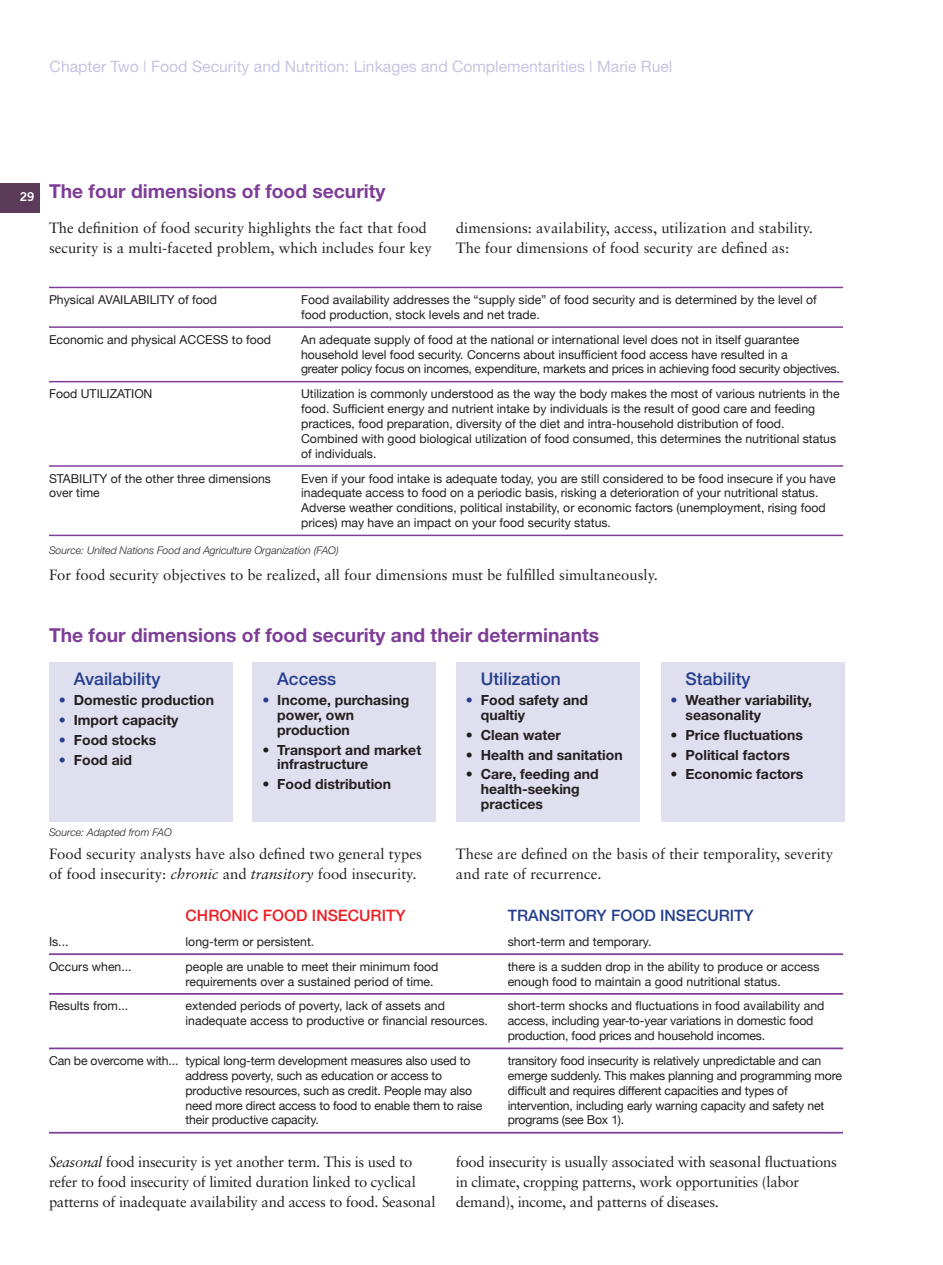
<style>
.page{position:relative;width:943px;height:1265px;background:#fff}
.page>*{position:absolute;margin:0;border:0;box-sizing:border-box;transform-origin:0 0}
.Text_bold_1{font:700 19.25px "Helvetica Neue";color:#7e3e98}
.Table_text{font:500 17.5px "Helvetica Neue";color:#253f8e}
.Chapter_details_page{font:15.75px "Helvetica Neue";color:#c6c4e1}
.Table_text-2{font:500 15.75px "Helvetica Neue";color:#253f8e}
.Table_text-3{font:500 15.75px "Helvetica Neue";color:#ee1d23}
.Text{font:14.88px/20.1px "Sabon";color:#231f20}
.Text-2{font:14.88px/20.1px "Sabon";letter-spacing:-.02em;color:#231f20}
.Table_text-4{font:700 14px/14.9px "Helvetica Neue";color:#231f20}
.Table_text-5{font:12.25px/14.9px "Helvetica Neue";color:#231f20}
.t1{font:12.25px "Trade Gothic Bold Two";color:#fff}
.Picture_caption-_cre{font:italic 300 10.5px "Helvetica Neue";color:#231f20}
.s1{color:#253f8e}
.s2{font-style:italic}
</style>
<div class="page">
<div style="left:0;top:184px;width:40px;height:29px;background:#5b3a5a"></div>
<hr style="left:49px;top:287px;width:794px;height:1px;background:#7e3e98">
<hr style="left:49px;top:326px;width:794px;height:2px;background:#7e3e98">
<hr style="left:49px;top:381px;width:794px;height:1px;background:#7e3e98">
<hr style="left:49px;top:465px;width:794px;height:2px;background:#7e3e98">
<hr style="left:49px;top:535px;width:794px;height:1px;background:#7e3e98">
<hr style="left:49px;top:953px;width:794px;height:2px;background:#7e3e98">
<hr style="left:49px;top:993px;width:794px;height:2px;background:#7e3e98">
<hr style="left:49px;top:1048px;width:794px;height:1px;background:#7e3e98">
<hr style="left:49px;top:1132px;width:794px;height:2px;background:#7e3e98">
<div style="left:49px;top:662px;width:184px;height:160px;background:#e0dfef"></div>
<div style="left:252px;top:662px;width:184px;height:160px;background:#e0dfef"></div>
<div style="left:660px;top:662px;width:184px;height:160px;background:#e0dfef"></div>
<div style="left:456px;top:662px;width:183px;height:160px;background:#e0dfef"></div>
<p class="Chapter_details_page" style="left:50px;top:57px;width:624px">Chapter Two | Food Security and Nutrition: Linkages and Complementarities | Marie Ruel</p>
<p class="t1" style="left:20px;top:189px;width:16px">29</p>
<p class="Text_bold_1" style="left:49px;top:180px;width:338px">The four dimensions of food security</p>
<p class="Text" style="left:49px;top:218px;width:384px">The definition of food security highlights the fact that food security is a multi-faceted problem, which includes four key</p>
<p class="Text" style="left:456px;top:218px;width:358px">dimensions: availability, access, utilization and stability.<br>The four dimensions of food security are defined as:</p>
<p class="Table_text-5" style="left:49px;top:293px;width:170px">Physical AVAILABILITY of food</p>
<p class="Table_text-5" style="left:301px;top:293px;width:517px">Food availability addresses the “supply side” of food security and is determined by the level of food production, stock levels and net trade.</p>
<p class="Table_text-5" style="left:49px;top:333px;width:224px">Economic and physical ACCESS to food</p>
<p class="Table_text-5" style="left:301px;top:333px;width:540px">An adequate supply of food at the national or international level does not in itself guarantee household level food security. Concerns about insufficient food access have resulted in a<br>greater policy focus on incomes, expenditure, markets and prices in achieving food security objectives.</p>
<p class="Table_text-5" style="left:49px;top:387px;width:105px">Food UTILIZATION</p>
<p class="Table_text-5" style="left:301px;top:387px;width:540px">Utilization is commonly understood as the way the body makes the most of various nutrients in the food. Sufficient energy and nutrient intake by individuals is the result of good care and feeding practices, food preparation, diversity of the diet and intra-household distribution of food.<br>Combined with good biological utilization of food consumed, this determines the nutritional status of individuals.</p>
<p class="Table_text-5" style="left:49px;top:471px;width:223px">STABILITY of the other three dimensions</p>
<p class="Table_text-5" style="left:301px;top:471px;width:536px">Even if your food intake is adequate today, you are still considered to be food insecure if you have</p>
<p class="Table_text-5" style="left:49px;top:486px;width:52px">over time</p>
<p class="Table_text-5" style="left:301px;top:486px;width:526px">inadequate access to food on a periodic basis, risking a deterioration of your nutritional status.<br>Adverse weather conditions, political instability, or economic factors (unemployment, rising food prices) may have an impact on your food security status.</p>
<p class="Picture_caption-_cre" style="left:49px;top:544px;width:291px">Source: United Nations Food and Agriculture Organization (FAO)</p>
<p class="Text" style="left:49px;top:564px;width:610px">For food security objectives to be realized, all four dimensions must be fulfilled simultaneously.</p>
<p class="Text_bold_1" style="left:49px;top:623px;width:551px">The four dimensions of food security and their determinants</p>
<p class="Table_text" style="left:74px;top:669px;width:88px">Availability</p>
<p class="Table_text-4" style="left:59px;top:692px;width:157px"><span class="s1">•</span> Domestic production</p>
<p class="Table_text-4" style="left:59px;top:712px;width:121px"><span class="s1">•</span> Import capacity</p>
<p class="Table_text-4" style="left:59px;top:732px;width:99px"><span class="s1">•</span> Food stocks</p>
<p class="Table_text-4" style="left:59px;top:752px;width:74px"><span class="s1">•</span> Food aid</p>
<p class="Picture_caption-_cre" style="left:49px;top:826px;width:124px">Source: Adapted from FAO</p>
<p class="Table_text" style="left:277px;top:669px;width:61px">Access</p>
<p class="Table_text-4" style="left:277px;top:692px;width:133px;text-indent:-15px"><span class="s1">•</span> Income, purchasing power, own production</p>
<p class="Table_text-4" style="left:277px;top:742px;width:145px;text-indent:-15px">• Transport and market infrastructure</p>
<p class="Table_text-4" style="left:262px;top:777px;width:130px">• Food distribution</p>
<p class="Table_text" style="left:481px;top:669px;width:82px">Utilization</p>
<p class="Table_text-4" style="left:481px;top:692px;width:109px;text-indent:-15px"><span class="s1">•</span> Food safety and qualtiy</p>
<p class="Table_text-4" style="left:466px;top:727px;width:96px">• Clean water</p>
<p class="Table_text-4" style="left:466px;top:747px;width:158px">• Health and sanitation</p>
<p class="Table_text-4" style="left:481px;top:767px;width:119px;text-indent:-15px">• Care, feeding and health-seeking practices</p>
<p class="Table_text" style="left:685px;top:669px;width:67px">Stability</p>
<p class="Table_text-4" style="left:685px;top:692px;width:128px;text-indent:-15px"><span class="s1">•</span> Weather variability, seasonality</p>
<p class="Table_text-4" style="left:670px;top:727px;width:134px">• Price fluctuations</p>
<p class="Table_text-4" style="left:670px;top:747px;width:121px">• Political factors</p>
<p class="Table_text-4" style="left:670px;top:767px;width:134px">• Economic factors</p>
<p class="Text" style="left:49px;top:843px;width:374px">Food security analysts have also defined two general types of food insecurity: <span class="s2">chronic</span> and <span class="s2">transitory</span> food insecurity.</p>
<p class="Text" style="left:456px;top:843px;width:379px">These are defined on the basis of their temporality, severity and rate of recurrence.</p>
<p class="Table_text-3" style="left:185px;top:906px;width:221px">CHRONIC FOOD INSECURITY</p>
<p class="Table_text-2" style="left:507px;top:906px;width:247px">TRANSITORY FOOD INSECURITY</p>
<p class="Table_text-5" style="left:49px;top:935px;width:21px">Is...</p>
<p class="Table_text-5" style="left:185px;top:935px;width:130px">long-term or persistent.</p>
<p class="Table_text-5" style="left:507px;top:935px;width:145px">short-term and temporary.</p>
<p class="Table_text-5" style="left:49px;top:960px;width:84px">Occurs when...</p>
<p class="Table_text-5" style="left:185px;top:960px;width:254px">people are unable to meet their minimum food</p>
<p class="Table_text-5" style="left:507px;top:960px;width:313px">there is a sudden drop in the ability to produce or access</p>
<p class="Table_text-5" style="left:185px;top:974px;width:249px">requirements over a sustained period of time.</p>
<p class="Table_text-5" style="left:507px;top:974px;width:274px">enough food to maintain a good nutritional status.</p>
<p class="Table_text-5" style="left:49px;top:999px;width:81px">Results from...</p>
<p class="Table_text-5" style="left:185px;top:999px;width:261px">extended periods of poverty, lack of assets and</p>
<p class="Table_text-5" style="left:507px;top:999px;width:318px">short-term shocks and fluctuations in food availability and</p>
<p class="Table_text-5" style="left:185px;top:1014px;width:304px">inadequate access to productive or financial resources.</p>
<p class="Table_text-5" style="left:507px;top:1014px;width:307px">access, including year-to-year variations in domestic food production, food prices and household incomes.</p>
<p class="Table_text-5" style="left:49px;top:1054px;width:423px">Can be overcome with... typical long-term development measures also used to</p>
<p class="Table_text-5" style="left:507px;top:1054px;width:315px">transitory food insecurity is relatively unpredictable and can</p>
<p class="Table_text-5" style="left:185px;top:1069px;width:258px">address poverty, such as education or access to</p>
<p class="Table_text-5" style="left:507px;top:1069px;width:336px">emerge suddenly. This makes planning and programming more</p>
<p class="Table_text-5" style="left:185px;top:1084px;width:288px">productive resources, such as credit. People may also</p>
<p class="Table_text-5" style="left:507px;top:1084px;width:281px">difficult and requires different capacities and types of</p>
<p class="Table_text-5" style="left:185px;top:1098px;width:298px">need more direct access to food to enable them to raise</p>
<p class="Table_text-5" style="left:507px;top:1098px;width:318px">intervention, including early warning capacity and safety net</p>
<p class="Table_text-5" style="left:185px;top:1113px;width:135px">their productive capacity.</p>
<p class="Table_text-5" style="left:507px;top:1113px;width:118px">programs (see Box 1).</p>
<p class="Text-2" style="left:49px;top:1151px;width:388px"><span class="s2">Seasonal</span> food insecurity is yet another term. This is used to refer to food insecurity of limited duration linked to cyclical patterns of inadequate availability and access to food. Seasonal</p>
<p class="Text-2" style="left:456px;top:1151px;width:382px">food insecurity is usually associated with seasonal fluctuations in climate, cropping patterns, work opportunities (labor demand), income, and patterns of diseases.</p>
</div>
